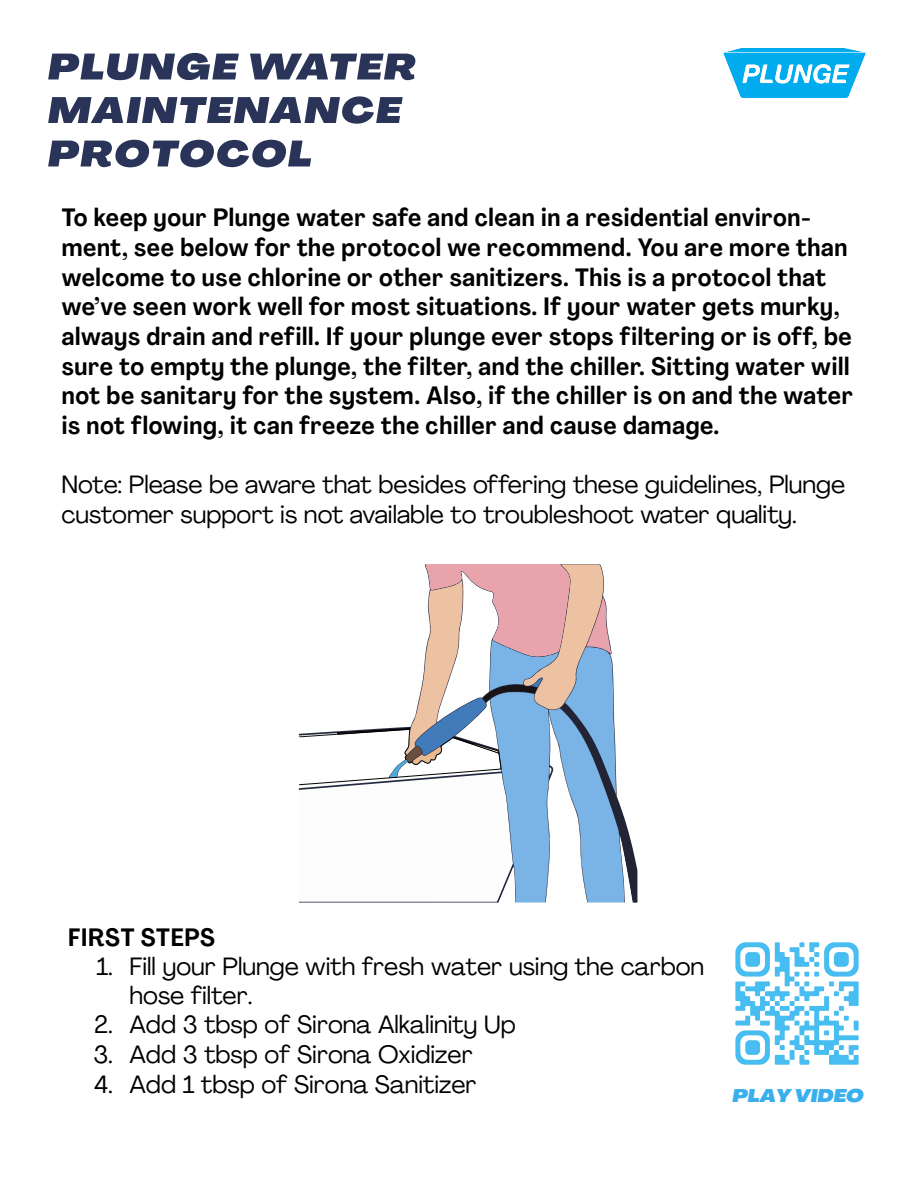
<style>
.page{position:relative;width:918px;height:1188px;background:#fff}
.page>*{position:absolute;margin:0;border:0;box-sizing:border-box;transform-origin:0 0}
.t1{font:700 24.75px/29.7px "Agrandir Text";color:#000}
.t2{font:24.75px/29.7px "Agrandir";color:#000}
.t3{font:italic 900 expanded 18px "Agrandir";color:#39afec}
</style>
<div class="page">
<img style="left:723px;top:48px;width:143px;height:50px">
<svg style="left:48px;top:53px;width:367px;height:114px"></svg>
<svg style="left:298px;top:564px;width:339px;height:339px"></svg>
<img style="left:735px;top:942px;width:124px;height:123px">
<p class="t1" style="left:61px;top:203px;width:793px">To keep your Plunge water safe and clean in a residential environ&shy;ment, see below for the protocol we recommend. You are more than welcome to use chlorine or other sanitizers. This is a protocol that we’ve seen work well for most situations. If your water gets murky, always drain and refill. If your plunge ever stops filtering or is off, be sure to empty the plunge, the filter, and the chiller. Sitting water will not be sanitary for the system. Also, if the chiller is on and the water is not flowing, it can freeze the chiller and cause damage.</p>
<p class="t2" style="left:61px;top:470px;width:785px">Note: Please be aware that besides offering these guidelines, Plunge customer support is not available to troubleshoot water quality.</p>
<p class="t1" style="left:68px;top:922px;width:149px">FIRST STEPS</p>
<p class="t2" style="left:129px;top:952px;width:576px;line-height:28.5px;text-indent:-33px">1. Fill your Plunge with fresh water using the carbon hose filter.</p>
<p class="t2" style="left:94px;top:1010px;width:423px">2. Add 3 tbsp of Sirona Alkalinity Up</p>
<p class="t2" style="left:93px;top:1039px;width:381px">3. Add 3 tbsp of Sirona Oxidizer</p>
<p class="t2" style="left:94px;top:1069px;width:384px">4. Add 1 tbsp of Sirona Sanitizer</p>
<p class="t3" style="left:732px;top:1084px;width:133px">PLAY VIDEO</p>
</div>
